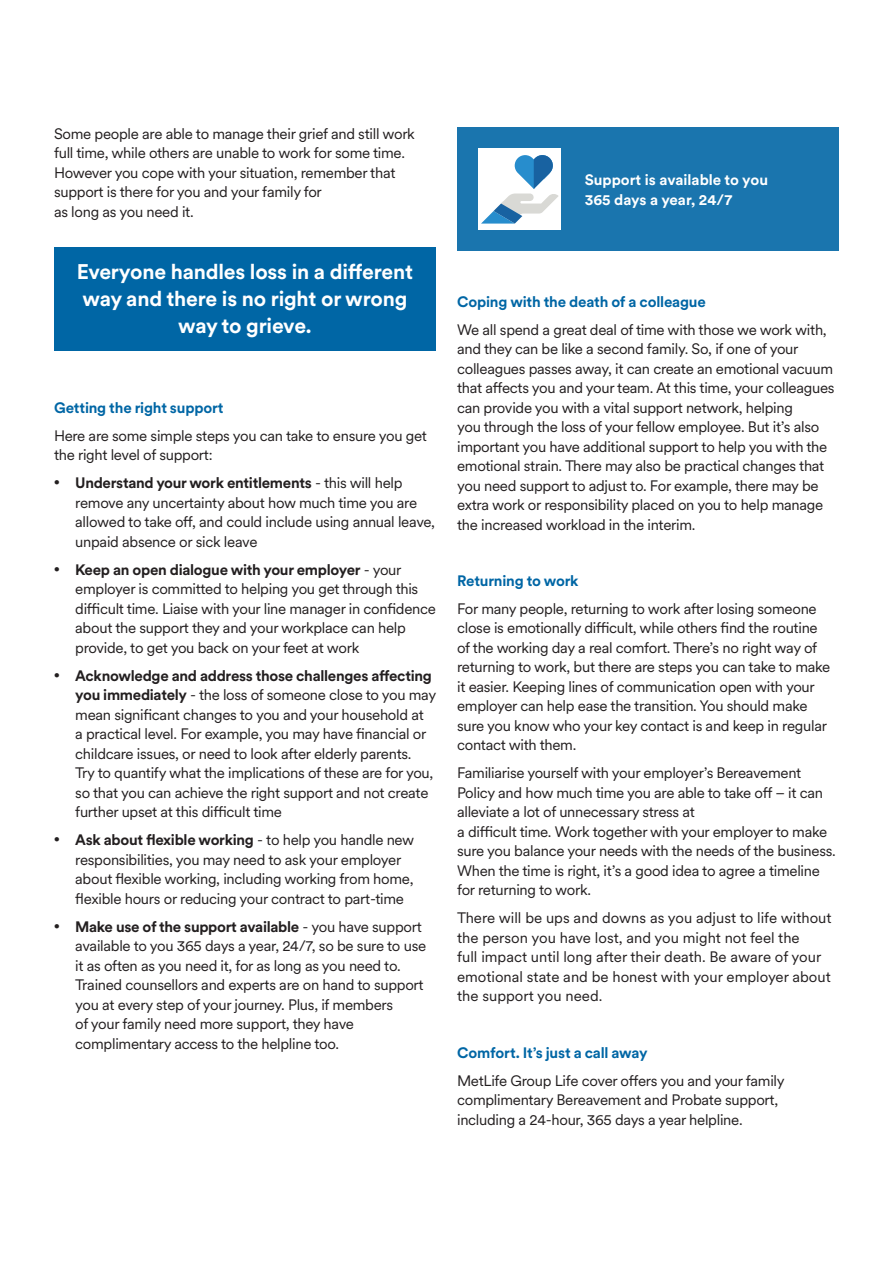
<style>
.page{position:relative;width:893px;height:1263px;background:#fff}
.page>*{position:absolute;margin:0;border:0;box-sizing:border-box;transform-origin:0 0}
.t1{font:700 21px/27px "Met Life Circular";letter-spacing:-.01em;color:#fff;text-align:center}
.t2{font:15px/19.5px "Met Life Circular";letter-spacing:-.02em;color:#231f20}
.t3{font:15px/19.5px "Met Life Circular";color:#231f20}
.t4{font:700 15px "Met Life Circular";letter-spacing:-.015em;color:#0066a5}
.t5{font:700 15px/19.5px "Met Life Circular";color:#fff}
.s1{font-weight:700}
</style>
<div class="page">
<div style="left:457px;top:128px;width:382px;height:123px;background:#1a75ae"></div>
<div style="left:478px;top:149px;width:83px;height:81px;background:#fff"></div>
<svg style="left:481px;top:155px;width:78px;height:69px"></svg>
<div style="left:54px;top:247px;width:382px;height:103px;background:#0066a5"></div>
<p class="t2" style="left:54px;top:123px;width:362px">Some people are able to manage their grief and still work full time, while others are unable to work for some time.<br>However you cope with your situation, remember that support is there for you and your family for<br>as long as you need it.</p>
<p class="t1" style="left:77px;top:258px;width:338px">Everyone handles loss in a different way and there is no right or wrong way to grieve.</p>
<p class="t4" style="left:54px;top:397px;width:171px">Getting the right support</p>
<p class="t2" style="left:54px;top:425px;width:374px">Here are some simple steps you can take to ensure you get the right level of support:</p>
<p class="t2" style="left:75px;top:473px;width:361px;text-indent:-21px">● <span class="s1">Understand your work entitlements</span> - this will help remove any uncertainty about how much time you are allowed to take off, and could include using annual leave, unpaid absence or sick leave</p>
<p class="t2" style="left:75px;top:559px;width:362px;text-indent:-21px">● <span class="s1">Keep an open dialogue with your employer</span> - your employer is committed to helping you get through this difficult time. Liaise with your line manager in confidence about the support they and your workplace can help provide, to get you back on your feet at work</p>
<p class="t2" style="left:75px;top:665px;width:362px;text-indent:-21px">● <span class="s1">Acknowledge and address those challenges affecting you immediately</span> - the loss of someone close to you may mean significant changes to you and your household at<br>a practical level. For example, you may have financial or childcare issues, or need to look after elderly parents.<br>Try to quantify what the implications of these are for you, so that you can achieve the right support and not create further upset at this difficult time</p>
<p class="t2" style="left:75px;top:830px;width:341px;text-indent:-21px">● <span class="s1">Ask about flexible working</span> - to help you handle new responsibilities, you may need to ask your employer about flexible working, including working from home, flexible hours or reducing your contract to part-time</p>
<p class="t2" style="left:75px;top:916px;width:352px;text-indent:-21px">● <span class="s1">Make use of the support available</span> - you have support available to you 365 days a year, 24/7, so be sure to use it as often as you need it, for as long as you need to.<br>Trained counsellors and experts are on hand to support you at every step of your journey. Plus, if members<br>of your family need more support, they have complimentary access to the helpline too.</p>
<p class="t5" style="left:585px;top:170px;width:185px">Support is available to you<br>365 days a year, 24/7</p>
<p class="t4" style="left:457px;top:291px;width:250px">Coping with the death of a colleague</p>
<p class="t2" style="left:457px;top:319px;width:379px">We all spend a great deal of time with those we work with, and they can be like a second family. So, if one of your colleagues passes away, it can create an emotional vacuum that affects you and your team. At this time, your colleagues can provide you with a vital support network, helping<br>you through the loss of your fellow employee. But it’s also important you have additional support to help you with the emotional strain. There may also be practical changes that you need support to adjust to. For example, there may be extra work or responsibility placed on you to help manage the increased workload in the interim.</p>
<p class="t4" style="left:457px;top:570px;width:123px">Returning to work</p>
<p class="t2" style="left:457px;top:598px;width:375px">For many people, returning to work after losing someone close is emotionally difficult, while others find the routine of the working day a real comfort. There’s no right way of returning to work, but there are steps you can take to make it easier. Keeping lines of communication open with your employer can help ease the transition. You should make sure you know who your key contact is and keep in regular contact with them.</p>
<p class="t2" style="left:457px;top:763px;width:380px">Familiarise yourself with your employer’s Bereavement Policy and how much time you are able to take off – it can alleviate a lot of unnecessary stress at<br>a difficult time. Work together with your employer to make sure you balance your needs with the needs of the business.<br>When the time is right, it’s a good idea to agree a timeline for returning to work.</p>
<p class="t3" style="left:457px;top:908px;width:376px">There will be ups and downs as you adjust to life without the person you have lost, and you might not feel the<br>full impact until long after their death. Be aware of your emotional state and be honest with your employer about the support you need.</p>
<p class="t4" style="left:457px;top:1042px;width:192px">Comfort. It’s just a call away</p>
<p class="t2" style="left:457px;top:1070px;width:329px">MetLife Group Life cover offers you and your family complimentary Bereavement and Probate support, including a 24-hour, 365 days a year helpline.</p>
</div>
